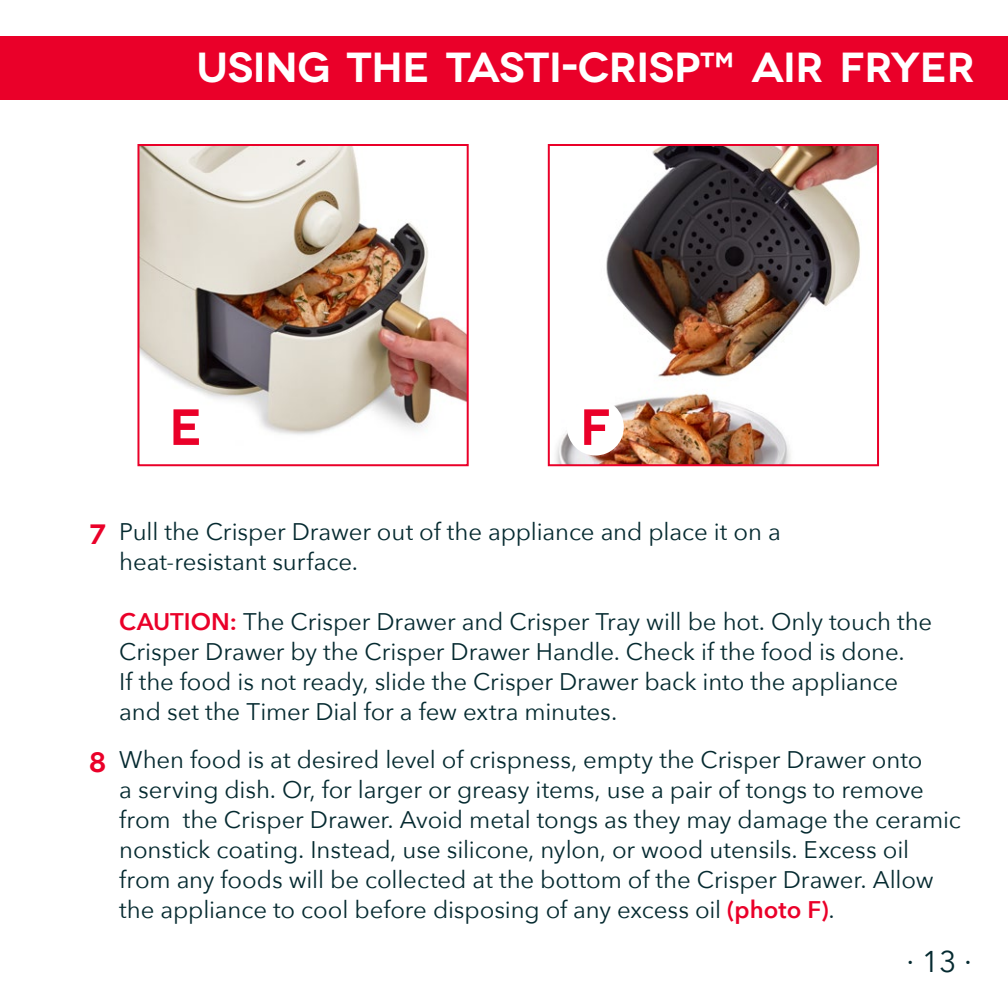
<style>
.page{position:relative;width:1008px;height:1008px;background:#fff}
.page>*{position:absolute;margin:0;border:0;box-sizing:border-box;transform-origin:0 0}
.t1{font:600 50.8px "Novecentowide";color:#ea0029}
.t2{font:600 42px "Novecentowide";letter-spacing:-.01em;color:#fff}
.t3{font:30px "Avenir Next";color:#052a30}
.t4{font:24px/30px "Avenir Next";letter-spacing:-.005em;color:#052a30}
.s1{font-family:"Novecentowide";font-weight:600;font-size:28px;color:#ea0029}
.s2{font-weight:600;color:#ea0029}
</style>
<div class="page">
<div style="left:0;top:36px;width:1008px;height:63px;background:#ea0029"></div>
<img style="left:556px;top:147px;width:320px;height:316px">
<div style="left:548px;top:144px;width:331px;height:322px;border:2px solid #ea0029"></div>
<div style="left:567px;top:399px;width:57px;height:57px;background:#fff;border-radius:50%"></div>
<img style="left:140px;top:147px;width:326px;height:288px">
<div style="left:137px;top:144px;width:332px;height:322px;border:2px solid #ea0029"></div>
<div style="left:157px;top:399px;width:57px;height:57px;background:#fff;border-radius:50%"></div>
<h2 class="t2" style="left:197px;top:42px;width:780px">USING THE TASTI-CRISP™ AIR FRYER</h2>
<h1 class="t1" style="left:169px;top:396px;width:35px">E</h1>
<h1 class="t1" style="left:580px;top:396px;width:32px">F</h1>
<p class="t4" style="left:119px;top:516px;width:663px;text-indent:-30px"><span class="s1">7</span> Pull the Crisper Drawer out of the appliance and place it on a heat-resistant surface.</p>
<p class="t4" style="left:119px;top:606px;width:815px"><span class="s2">CAUTION:</span> The Crisper Drawer and Crisper Tray will be hot. Only touch the Crisper Drawer by the Crisper Drawer Handle. Check if the food is done.<br>If the food is not ready, slide the Crisper Drawer back into the appliance and set the Timer Dial for a few extra minutes.</p>
<p class="t4" style="left:119px;top:744px;width:843px;text-indent:-30px"><span class="s1">8</span> When food is at desired level of crispness, empty the Crisper Drawer onto<br>a serving dish. Or, for larger or greasy items, use a pair of tongs to remove from the Crisper Drawer. Avoid metal tongs as they may damage the ceramic nonstick coating. Instead, use silicone, nylon, or wood utensils. Excess oil from any foods will be collected at the bottom of the Crisper Drawer. Allow the appliance to cool before disposing of any excess oil <span class="s2">(photo F)</span>.</p>
<p class="t3" style="left:907px;top:936px;width:67px">∙ 13 ∙</p>
</div>
